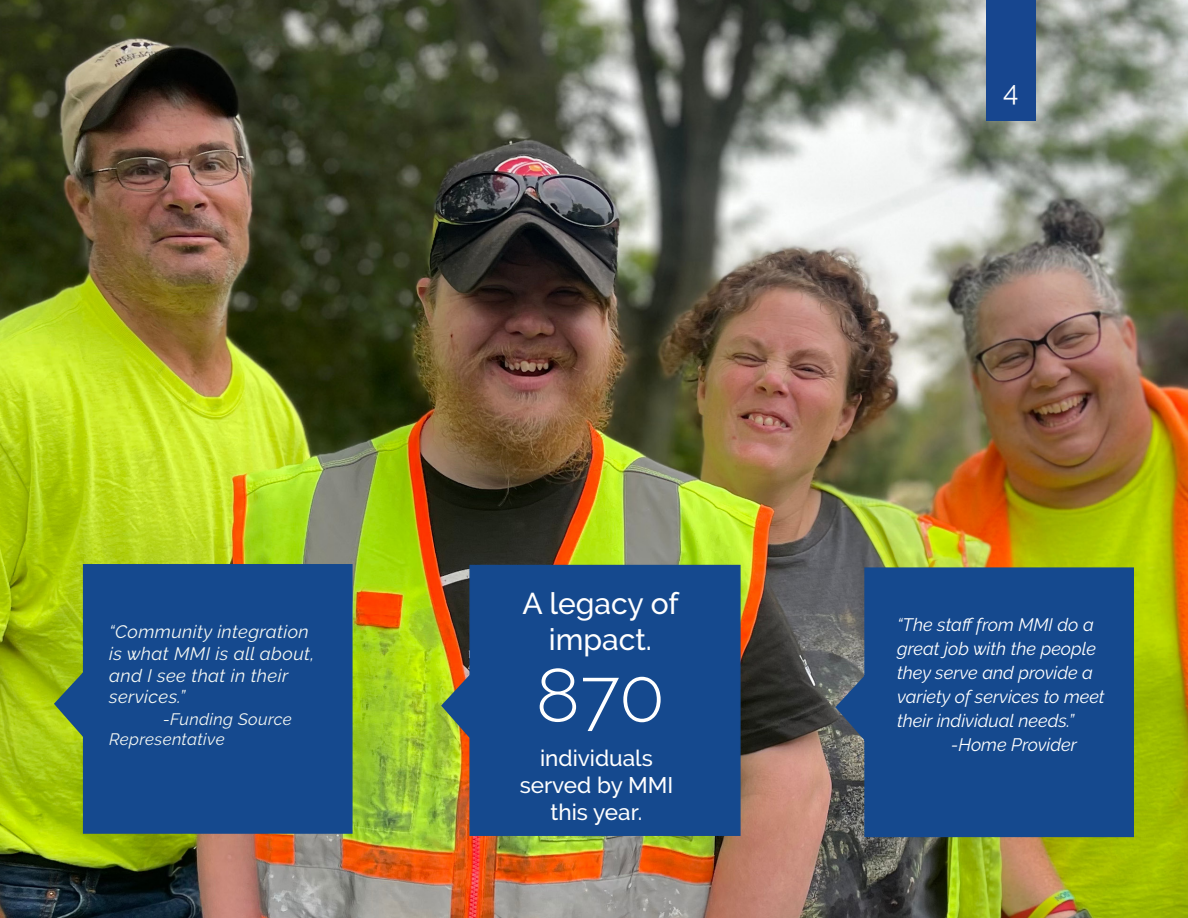
<style>
.page{position:relative;width:1188px;height:918px;background:#fff}
.page>*{position:absolute;margin:0;border:0;box-sizing:border-box;transform-origin:0 0}
.Text_Center{font:300 75px "Raleway";color:#fff}
.Text_Center-2{font:500 30px/36px "Raleway";color:#fff;text-align:center}
.t1{font:28.05px "Raleway";color:#fff}
.Text_Center-3{font:500 22.5px/27px "Raleway";color:#fff;text-align:center}
.Text_Left_Justify{font:italic 18px "Raleway";color:#fff}
.Text_Left_Justify-2{font:italic 18px/21.6px "Raleway";letter-spacing:.02em;color:#f4f7f3}
.Text_Left_Justify-3{font:italic 16.5px/19.8px "Raleway";letter-spacing:.02em;color:#f4f7f3}
</style>
<div class="page">
<img style="left:0;top:0;width:1188px;height:918px">
<div style="left:986px;top:0;width:49px;height:121px;background:#17468f"></div>
<svg style="left:440px;top:564px;width:301px;height:273px;background:#224e84"></svg>
<svg style="left:45px;top:557px;width:314px;height:284px;background:#2e5d79"></svg>
<svg style="left:826px;top:561px;width:315px;height:283px;background:#275282"></svg>
<p class="Text_Left_Justify-2" style="left:109px;top:621px;width:207px">“Community integration is what MMI is all about, and I see that in their services.”</p>
<p class="Text_Left_Justify-3" style="left:109px;top:709px;width:184px;text-indent:54px">-Funding Source<br>Representative</p>
<p class="Text_Center-2" style="left:523px;top:585px;width:158px">A legacy of impact.</p>
<p class="Text_Center" style="left:536px;top:651px;width:131px">870</p>
<p class="Text_Center-3" style="left:520px;top:744px;width:155px">individuals served by MMI this year.</p>
<h3 class="t1" style="left:1003px;top:74px;width:17px">4</h3>
<p class="Text_Left_Justify" style="left:897px;top:614px;width:198px">“The staff from MMI do a</p>
<p class="Text_Left_Justify" style="left:897px;top:638px;width:201px">great job with the people</p>
<p class="Text_Left_Justify" style="left:897px;top:662px;width:197px">they serve and provide a</p>
<p class="Text_Left_Justify" style="left:897px;top:686px;width:209px">variety of services to meet</p>
<p class="Text_Left_Justify" style="left:897px;top:710px;width:179px">their individual needs.”</p>
<p class="Text_Left_Justify" style="left:951px;top:734px;width:127px">-Home Provider</p>
</div>
